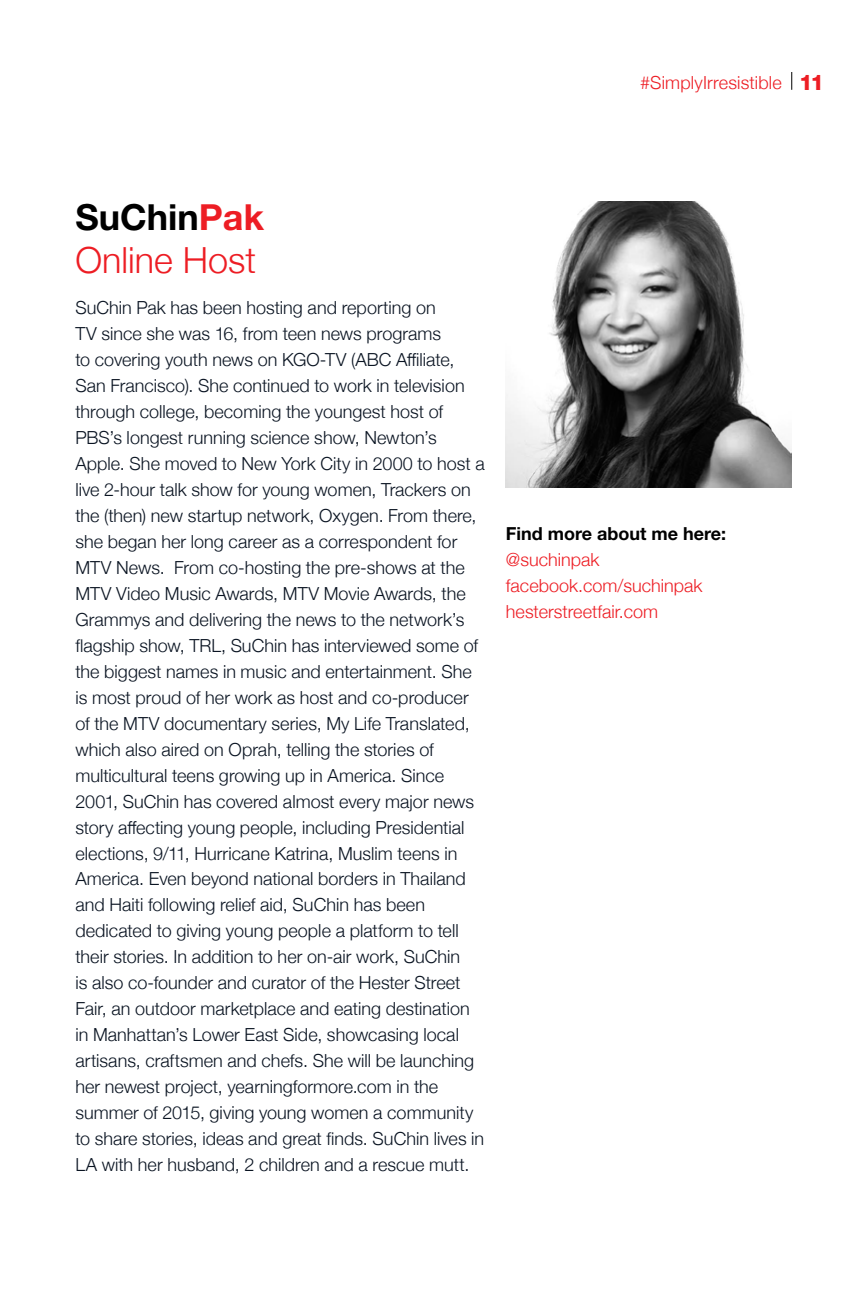
<style>
.page{position:relative;width:864px;height:1296px;background:#fff}
.page>*{position:absolute;margin:0;border:0;box-sizing:border-box;transform-origin:0 0}
.t1{font:300 36px/43.2px "Helvetica Neue";color:#ed1d24}
.t2{font:300 18px/26px "Helvetica Neue";color:#0a1422}
.t3{font:300 18px/26px "Helvetica Neue";color:#ed1d24}
.t4{font:700 18px "Helvetica Neue";color:#000}
.s1{font-weight:800;font-size:21.6px}
.s2{font-weight:700;color:#000}
.s3{font-weight:700}
</style>
<div class="page">
<svg style="left:791px;top:72px;width:1px;height:18px"></svg>
<img style="left:506px;top:202px;width:286px;height:286px">
<p class="t3" style="left:640px;top:69px;width:185px">#SimplyIrresistible <span class="s1">11</span></p>
<h1 class="t1" style="left:75px;top:194px;width:190px"><span class="s2">SuChin</span><span class="s3">Pak<br></span>Online Host</h1>
<p class="t2" style="left:75px;top:293px;width:411px">SuChin Pak has been hosting and reporting on<br>TV since she was 16, from teen news programs<br>to covering youth news on KGO-TV (ABC Affiliate, San Francisco). She continued to work in television through college, becoming the youngest host of PBS’s longest running science show, Newton’s Apple. She moved to New York City in 2000 to host a live 2-hour talk show for young women, Trackers on the (then) new startup network, Oxygen. From there, she began her long career as a correspondent for MTV News. From co-hosting the pre-shows at the MTV Video Music Awards, MTV Movie Awards, the Grammys and delivering the news to the network’s flagship show, TRL, SuChin has interviewed some of the biggest names in music and entertainment. She is most proud of her work as host and co-producer of the MTV documentary series, My Life Translated, which also aired on Oprah, telling the stories of multicultural teens growing up in America. Since 2001, SuChin has covered almost every major news story affecting young people, including Presidential elections, 9/11, Hurricane Katrina, Muslim teens in America. Even beyond national borders in Thailand and Haiti following relief aid, SuChin has been dedicated to giving young people a platform to tell their stories. In addition to her on-air work, SuChin<br>is also co-founder and curator of the Hester Street Fair, an outdoor marketplace and eating destination in Manhattan’s Lower East Side, showcasing local artisans, craftsmen and chefs. She will be launching her newest project, yearningformore.com in the summer of 2015, giving young women a community to share stories, ideas and great finds. SuChin lives in LA with her husband, 2 children and a rescue mutt.</p>
<p class="t4" style="left:506px;top:522px;width:222px">Find more about me here:</p>
<p class="t3" style="left:506px;top:545px;width:198px">@suchinpak facebook.com/suchinpak hesterstreetfair.com</p>
</div>
